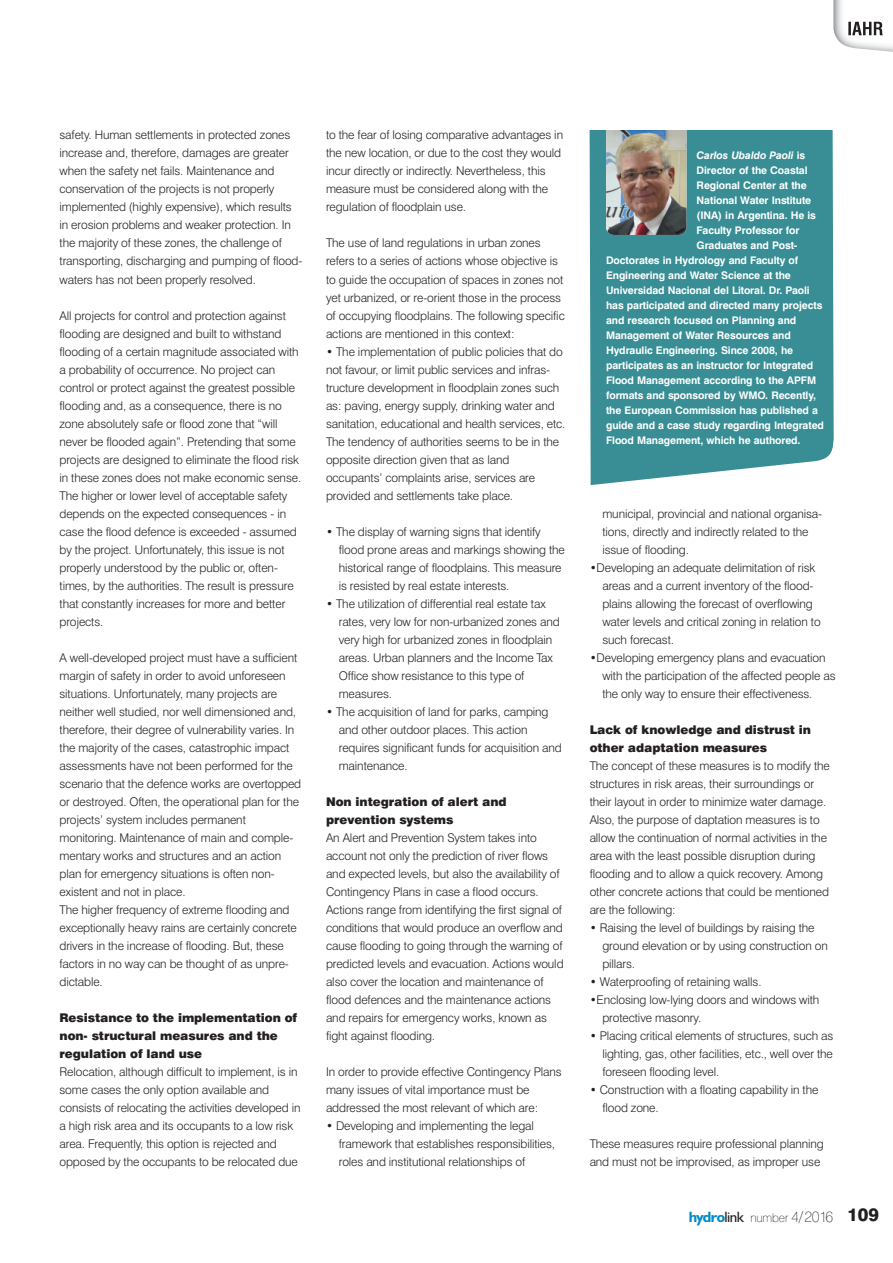
<style>
.page{position:relative;width:893px;height:1263px;background:#fff}
.page>*{position:absolute;margin:0;border:0;box-sizing:border-box;transform-origin:0 0}
.t1{font:300 12px/18px "Swiss 721 BT";letter-spacing:-.01em;color:#231f20}
.t2{font:900 12px/18px "Swiss 721 BT";letter-spacing:-.005em;color:#231f20}
.t3{font:100 12px "Swiss 721 BT";letter-spacing:-.015em;color:#231f20}
.t4{font:700 10.5px "Swiss 721 BT";letter-spacing:-.01em;color:#fff}
.t5{font:italic 700 10.5px "Swiss 721 BT";letter-spacing:-.01em;color:#fff}
.s1{font-style:normal}
.s2{font-family:"Humanist 521 BT";font-weight:700;font-size:15px;color:#008bc9}
.s3{font-family:"Humanist 521 BT";font-weight:400;font-size:15px}
.s4{font-size:15px}
.s5{font-weight:800;font-size:18px}
</style>
<div class="page">
<svg style="left:833px;top:0;width:60px;height:52px"></svg>
<div style="left:590px;top:130px;width:244px;height:355px;background:#388e94"></div>
<img style="left:606px;top:130px;width:80px;height:97px">
<img style="left:606px;top:227px;width:80px;height:8px">
<p class="t1" style="left:60px;top:127px;width:244px">safety. Human settlements in protected zones increase and, therefore, damages are greater when the safety net fails. Maintenance and conservation of the projects is not properly implemented (highly expensive), which results in erosion problems and weaker protection. In the majority of these zones, the challenge of transporting, discharging and pumping of flood&shy;waters has not been properly resolved.</p>
<p class="t1" style="left:60px;top:307px;width:243px">All projects for control and protection against flooding are designed and built to withstand flooding of a certain magnitude associated with a probability of occurrence. No project can control or protect against the greatest possible flooding and, as a consequence, there is no zone absolutely safe or flood zone that “will never be flooded again”. Pretending that some projects are designed to eliminate the flood risk in these zones does not make economic sense.<br>The higher or lower level of acceptable safety depends on the expected consequences - in case the flood defence is exceeded - assumed by the project. Unfortunately, this issue is not properly understood by the public or, often&shy;times, by the authorities. The result is pressure that constantly increases for more and better projects.</p>
<p class="t1" style="left:60px;top:649px;width:243px">A well-developed project must have a sufficient margin of safety in order to avoid unforeseen situations. Unfortunately, many projects are neither well studied, nor well dimensioned and, therefore, their degree of vulnerability varies. In the majority of the cases, catastrophic impact assessments have not been performed for the scenario that the defence works are overtopped or destroyed. Often, the operational plan for the projects’ system includes permanent monitoring. Maintenance of main and comple&shy;mentary works and structures and an action plan for emergency situations is often non&shy;existent and not in place.<br>The higher frequency of extreme flooding and exceptionally heavy rains are certainly concrete drivers in the increase of flooding. But, these factors in no way can be thought of as unpre&shy;dictable.</p>
<p class="t2" style="left:60px;top:1009px;width:239px">Resistance to the implementation of non- structural measures and the regulation of land use</p>
<p class="t1" style="left:60px;top:1063px;width:242px">Relocation, although difficult to implement, is in some cases the only option available and consists of relocating the activities developed in a high risk area and its occupants to a low risk area. Frequently, this option is rejected and opposed by the occupants to be relocated due</p>
<p class="t1" style="left:326px;top:127px;width:239px">to the fear of losing comparative advantages in the new location, or due to the cost they would incur directly or indirectly. Nevertheless, this measure must be considered along with the regulation of floodplain use.</p>
<p class="t1" style="left:326px;top:235px;width:240px">The use of land regulations in urban zones refers to a series of actions whose objective is to guide the occupation of spaces in zones not yet urbanized, or re-orient those in the process of occupying floodplains. The following specific actions are mentioned in this context:</p>
<p class="t1" style="left:326px;top:343px;width:241px">• The implementation of public policies that do not favour, or limit public services and infras&shy;tructure development in floodplain zones such as: paving, energy supply, drinking water and sanitation, educational and health services, etc.<br>The tendency of authorities seems to be in the opposite direction given that as land occupants’ complaints arise, services are provided and settlements take place.</p>
<p class="t1" style="left:339px;top:523px;width:228px;text-indent:-13px">• The display of warning signs that identify flood prone areas and markings showing the historical range of floodplains. This measure is resisted by real estate interests.</p>
<p class="t1" style="left:339px;top:595px;width:222px;text-indent:-13px">• The utilization of differential real estate tax rates, very low for non-urbanized zones and very high for urbanized zones in floodplain areas. Urban planners and the Income Tax Office show resistance to this type of measures.</p>
<p class="t1" style="left:339px;top:703px;width:225px;text-indent:-13px">• The acquisition of land for parks, camping and other outdoor places. This action requires significant funds for acquisition and maintenance.</p>
<p class="t2" style="left:326px;top:793px;width:182px">Non integration of alert and prevention systems</p>
<p class="t1" style="left:326px;top:829px;width:239px">An Alert and Prevention System takes into account not only the prediction of river flows and expected levels, but also the availability of Contingency Plans in case a flood occurs.<br>Actions range from identifying the first signal of conditions that would produce an overflow and cause flooding to going through the warning of predicted levels and evacuation. Actions would also cover the location and maintenance of flood defences and the maintenance actions and repairs for emergency works, known as fight against flooding.</p>
<p class="t1" style="left:326px;top:1063px;width:237px">In order to provide effective Contingency Plans many issues of vital importance must be addressed the most relevant of which are:</p>
<p class="t1" style="left:339px;top:1117px;width:218px;text-indent:-13px">• Developing and implementing the legal framework that establishes responsibilities, roles and institutional relationships of</p>
<p class="t5" style="left:697px;top:152px;width:110px">Carlos Ubaldo Paoli <span class="s1">is</span></p>
<p class="t4" style="left:697px;top:167px;width:112px">Director of the Coastal</p>
<p class="t4" style="left:697px;top:182px;width:112px">Regional Center at the</p>
<p class="t4" style="left:697px;top:197px;width:116px">National Water Institute</p>
<p class="t4" style="left:697px;top:212px;width:121px">(INA) in Argentina. He is</p>
<p class="t4" style="left:697px;top:227px;width:104px">Faculty Professor for</p>
<p class="t4" style="left:697px;top:242px;width:102px">Graduates and Post-</p>
<p class="t4" style="left:606px;top:257px;width:194px">Doctorates in Hydrology and Faculty of</p>
<p class="t4" style="left:606px;top:272px;width:186px">Engineering and Water Science at the</p>
<p class="t4" style="left:606px;top:287px;width:205px">Universidad Nacional del Litoral. Dr. Paoli</p>
<p class="t4" style="left:606px;top:302px;width:218px">has participated and directed many projects</p>
<p class="t4" style="left:606px;top:317px;width:192px">and research focused on Planning and</p>
<p class="t4" style="left:606px;top:332px;width:186px">Management of Water Resources and</p>
<p class="t4" style="left:606px;top:347px;width:189px">Hydraulic Engineering. Since 2008, he</p>
<p class="t4" style="left:606px;top:362px;width:209px">participates as an instructor for Integrated</p>
<p class="t4" style="left:606px;top:377px;width:212px">Flood Management according to the APFM</p>
<p class="t4" style="left:606px;top:392px;width:212px">formats and sponsored by WMO. Recently,</p>
<p class="t4" style="left:606px;top:407px;width:213px">the European Commission has published a</p>
<p class="t4" style="left:606px;top:422px;width:219px">guide and a case study regarding Integrated</p>
<p class="t4" style="left:606px;top:437px;width:196px">Flood Management, which he authored.</p>
<p class="t1" style="left:602px;top:505px;width:221px">municipal, provincial and national organisa&shy;tions, directly and indirectly related to the issue of flooding.</p>
<p class="t1" style="left:602px;top:559px;width:220px;text-indent:-13px">•Developing an adequate delimitation of risk areas and a current inventory of the flood&shy;plains allowing the forecast of overflowing water levels and critical zoning in relation to such forecast.</p>
<p class="t1" style="left:602px;top:649px;width:235px;text-indent:-13px">•Developing emergency plans and evacuation with the participation of the affected people as the only way to ensure their effectiveness.</p>
<p class="t2" style="left:590px;top:721px;width:223px">Lack of knowledge and distrust in other adaptation measures</p>
<p class="t1" style="left:590px;top:757px;width:242px">The concept of these measures is to modify the structures in risk areas, their surroundings or their layout in order to minimize water damage.<br>Also, the purpose of daptation measures is to allow the continuation of normal activities in the area with the least possible disruption during flooding and to allow a quick recovery. Among other concrete actions that could be mentioned are the following:</p>
<p class="t1" style="left:602px;top:919px;width:227px;text-indent:-13px">• Raising the level of buildings by raising the ground elevation or by using construction on pillars.</p>
<p class="t1" style="left:590px;top:973px;width:173px">• Waterproofing of retaining walls.</p>
<p class="t1" style="left:602px;top:991px;width:218px;text-indent:-13px">•Enclosing low-lying doors and windows with protective masonry.</p>
<p class="t1" style="left:602px;top:1027px;width:233px;text-align:justify;text-indent:-13px">• Placing critical elements of structures, such as lighting, gas, other facilities, etc., well over the foreseen flooding level.</p>
<p class="t1" style="left:602px;top:1081px;width:218px;text-indent:-13px">• Construction with a floating capability in the flood zone.</p>
<p class="t1" style="left:590px;top:1135px;width:236px">These measures require professional planning and must not be improvised, as improper use</p>
<p class="t3" style="left:689px;top:1213px;width:192px"><span class="s2">hydro</span><span class="s3">link</span> number <span class="s4">4/2016</span> <span class="s5">109</span></p>
</div>
